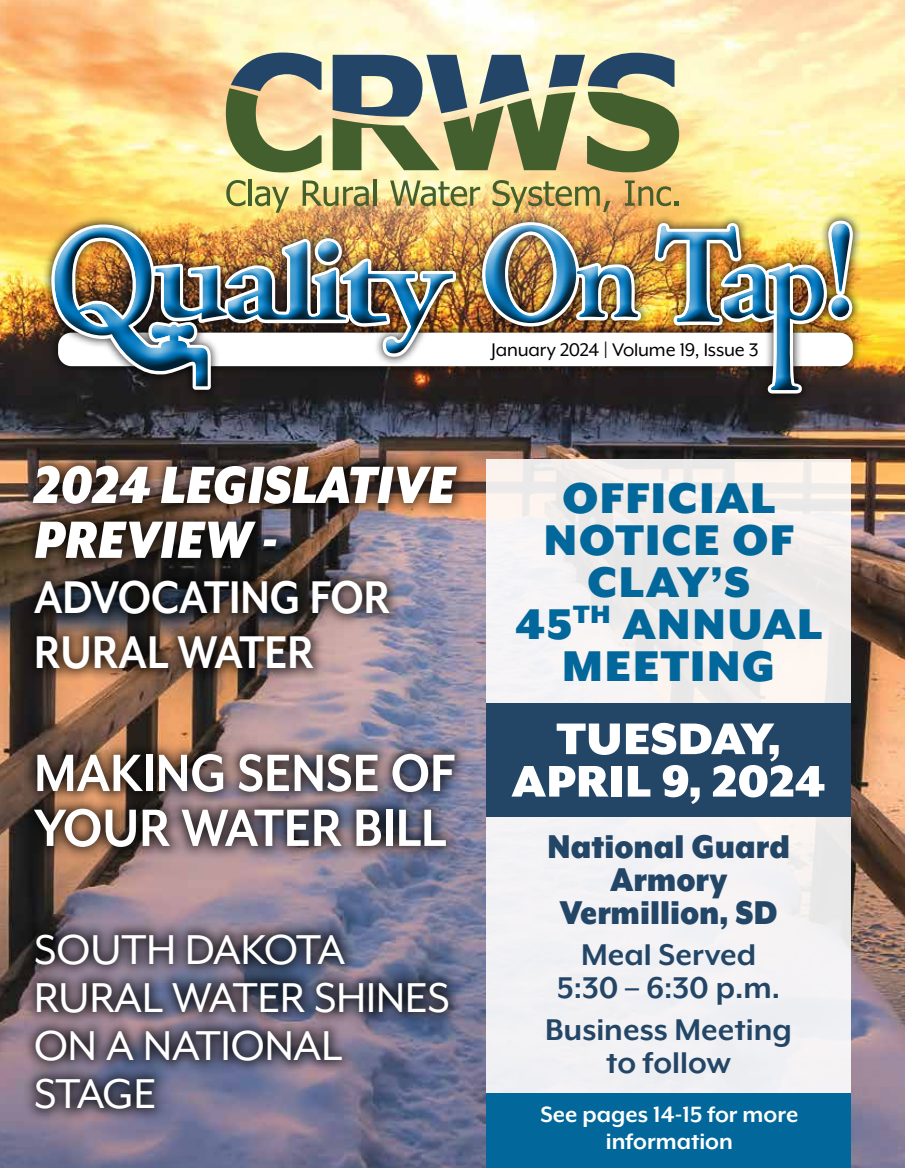
<style>
.page{position:relative;width:905px;height:1168px;background:#fff}
.page>*{position:absolute;margin:0;border:0;box-sizing:border-box;transform-origin:0 0}
.t1{font:700 60.45px/54.9px "Mr Eaves XL Mod OT";color:#fff;scale:.91 1}
.t2{font:italic 900 60.45px/54.9px "Mr Eaves XL Mod OT";color:#fff;scale:.88 1}
.t3{font:700 52.8px/54.9px "Mr Eaves XL Mod OT";color:#fff;scale:.88 1}
.t4{font:900 51px/42.5px "Mr Eaves XL Mod OT";color:#fff;text-align:center}
.t5{font:900 49.5px/42px "Mr Eaves XL Mod OT";letter-spacing:.02em;color:#02679a;text-align:center}
.t6{font:48px/48px "Mr Eaves XL Mod OT";color:#fff}
.t7{font:900 37.95px/33px "Mr Eaves XL Mod OT";color:#234667;text-align:center;scale:.91 1}
.t8{font:700 34.5px/33px "Mr Eaves XL Mod OT";color:#234667;text-align:center}
.t9{font:700 25.5px/27px "Mr Eaves XL Mod OT";color:#fff;text-align:center}
.t10{font:21px "Mr Eaves XL Mod OT";letter-spacing:-.005em;color:#000}
</style>
<div class="page">
<img style="left:0;top:0;width:904px;height:1168px">
<div style="left:41px;top:211px;width:821px;height:192px;background:#000;opacity:.75"></div>
<div style="left:54px;top:223px;width:795px;height:181px;background:#000;opacity:.75"></div>
<div style="left:22px;top:920px;width:440px;height:202px;background:#000;opacity:.75"></div>
<div style="left:21px;top:740px;width:447px;height:121px;background:#000;opacity:.75"></div>
<div style="left:20px;top:452px;width:450px;height:230px;background:#000;opacity:.75"></div>
<div style="left:486px;top:459px;width:364px;height:709px;background:#f2f1f3"></div>
<div style="left:110px;top:0;width:684px;height:326px;background:#fff;opacity:.75"></div>
<svg style="left:226px;top:180px;width:19px;height:26px"></svg>
<hr style="left:248px;top:179px;width:3px;height:27px;background:#445f2e">
<svg style="left:255px;top:186px;width:34px;height:27px"></svg>
<svg style="left:302px;top:180px;width:67px;height:26px;background:#bcb877"></svg>
<hr style="left:373px;top:179px;width:3px;height:27px;background:#445f2e">
<svg style="left:390px;top:180px;width:90px;height:26px;background:#bcba7e"></svg>
<svg style="left:492px;top:180px;width:118px;height:33px;background:#cab16a"></svg>
<svg style="left:625px;top:180px;width:53px;height:26px"></svg>
<svg style="left:226px;top:53px;width:95px;height:119px;background:#9a9c77"></svg>
<svg style="left:332px;top:53px;width:347px;height:119px;background:#899478"></svg>
<div style="left:486px;top:703px;width:364px;height:114px;background:#234667"></div>
<div style="left:486px;top:1093px;width:364px;height:75px;background:#02679a"></div>
<p class="t10" style="left:491px;top:339px;width:269px">January 2024 | Volume 19, Issue 3</p>
<h1 class="t2" style="left:34px;top:457px;width:480px">2024 LEGISLATIVE<br>PREVIEW -</h1>
<h2 class="t3" style="left:34px;top:569px;width:406px">ADVOCATING FOR<br>RURAL WATER</h2>
<h1 class="t1" style="left:34px;top:745px;width:464px">MAKING SENSE OF<br>YOUR WATER BILL</h1>
<h3 class="t6" style="left:34px;top:925px;width:417px">SOUTH DAKOTA<br>RURAL WATER SHINES<br>ON A NATIONAL<br>STAGE</h3>
<h3 class="t5" style="left:515px;top:477px;width:308px">OFFICIAL<br>NOTICE OF<br>CLAY’S<br>45<sup>TH</sup> ANNUAL<br>MEETING</h3>
<h3 class="t4" style="left:511px;top:717px;width:316px">TUESDAY,<br>APRIL 9, 2024</h3>
<p class="t7" style="left:547px;top:830px;width:268px">National Guard<br>Armory<br>Vermillion, SD</p>
<p class="t8" style="left:557px;top:938px;width:224px">Meal Served<br>5:30 – 6:30 p.m.</p>
<p class="t8" style="left:545px;top:1013px;width:248px">Business Meeting to follow</p>
<p class="t9" style="left:540px;top:1101px;width:259px">See pages 14-15 for more information</p>
</div>
